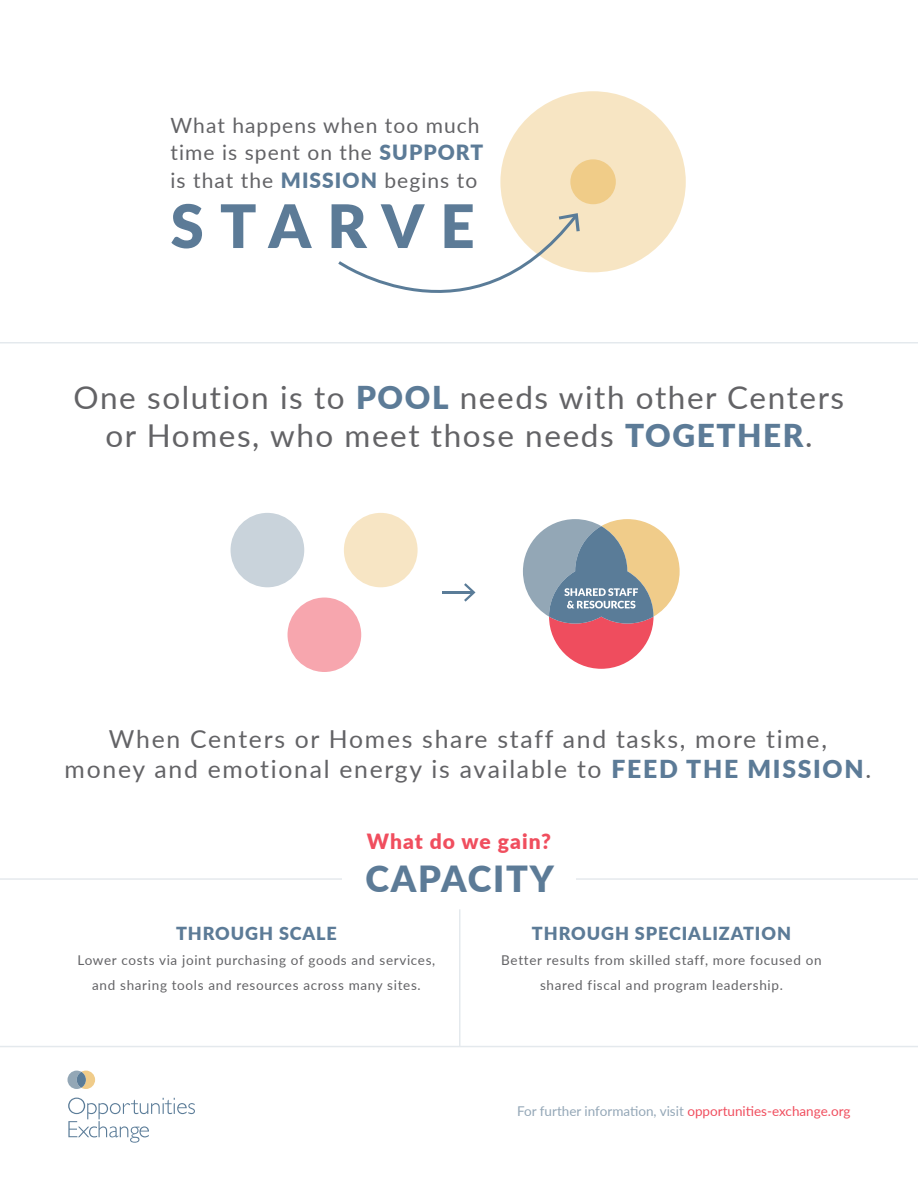
<style>
.page{position:relative;width:918px;height:1188px;background:#fff}
.page>*{position:absolute;margin:0;border:0;box-sizing:border-box;transform-origin:0 0}
.t1{font:900 60px "Lato";letter-spacing:.27em;color:#5c7b97}
.t2{font:900 36px "Lato";letter-spacing:.05em;color:#5c7b97}
.t3{font:31.5px/37.8px "Lato";letter-spacing:.05em;color:#636366;text-align:center}
.t4{font:24.75px/29.7px "Lato";letter-spacing:.07em;color:#636366;text-align:center}
.t5{font:21px/27.8px "Lato";letter-spacing:.05em;color:#636366}
.t6{font:900 21px "Lato";letter-spacing:.05em;color:#f04e5e}
.t7{font:900 18px "Lato";letter-spacing:.05em;color:#5c7b97}
.t8{font:13.5px/24.8px "Lato";letter-spacing:.05em;color:#636366;text-align:center}
.p_small{font:13.5px "Lato";color:#94a7b7}
.s1{font-weight:900;color:#5c7b97}
.s2{color:#f04e5e}
</style>
<div class="page">
<svg style="left:68px;top:1071px;width:27px;height:18px"></svg>
<div style="left:77px;top:1072px;width:9px;height:16px;background:#5a7c98;border-radius:50%"></div>
<svg style="left:68px;top:1098px;width:127px;height:45px"></svg>
<hr style="left:0;top:1046px;width:918px;height:1px;background:#94a7b7">
<hr style="left:0;top:342px;width:918px;height:2px;background:#94a7b7">
<hr style="left:0;top:878px;width:342px;height:2px;background:#94a7b7">
<hr style="left:576px;top:878px;width:342px;height:2px;background:#94a7b7">
<hr style="left:459px;top:909px;width:1px;height:137px;background:#94a7b7">
<svg style="left:523px;top:519px;width:157px;height:150px"></svg>
<div style="left:231px;top:513px;width:73px;height:74px;background:#c9d3db;border-radius:50%"></div>
<div style="left:344px;top:513px;width:74px;height:74px;background:#f7e5c4;border-radius:50%"></div>
<div style="left:288px;top:598px;width:73px;height:74px;background:#f7a6ae;border-radius:50%"></div>
<hr style="left:442px;top:591px;width:31px;height:3px;background:#5a7c98">
<svg style="left:464px;top:583px;width:12px;height:19px"></svg>
<div style="left:500px;top:91px;width:186px;height:181px;background:#f7e5c3;border-radius:50%"></div>
<div style="left:570px;top:159px;width:46px;height:45px;background:#f0cc88;border-radius:50%"></div>
<svg style="left:336px;top:213px;width:244px;height:131px"></svg>
<h5 class="t5" style="left:171px;top:110px;width:314px">What happens when too much time is spent on the <span class="s1">SUPPORT </span>is that the <span class="s1">MISSION</span> begins to</h5>
<h4 class="t1" style="left:171px;top:181px;width:306px">STARVE</h4>
<h4 class="t3" style="left:74px;top:377px;width:772px">One solution is to <span class="s1">POOL</span> needs with other Centers or Homes, who meet those needs <span class="s1">TOGETHER</span>.</h4>
<h5 class="t4" style="left:65px;top:723px;width:808px">When Centers or Homes share staff and tasks, more time,<br>money and emotional energy is available to <span class="s1">FEED THE MISSION</span>.</h5>
<h5 class="t6" style="left:367px;top:826px;width:186px">What do we gain?</h5>
<h4 class="t2" style="left:366px;top:852px;width:190px">CAPACITY</h4>
<h5 class="t7" style="left:176px;top:920px;width:162px">THROUGH SCALE</h5>
<h6 class="t8" style="left:78px;top:947px;width:359px">Lower costs via joint purchasing of goods and services, and sharing tools and resources across many sites.</h6>
<h5 class="t7" style="left:532px;top:920px;width:261px">THROUGH SPECIALIZATION</h5>
<h6 class="t8" style="left:501px;top:947px;width:322px">Better results from skilled staff, more focused on shared fiscal and program leadership.</h6>
<p class="p_small" style="left:517px;top:1102px;width:335px">For further information, visit <span class="s2">opportunities-exchange.org</span></p>
</div>
